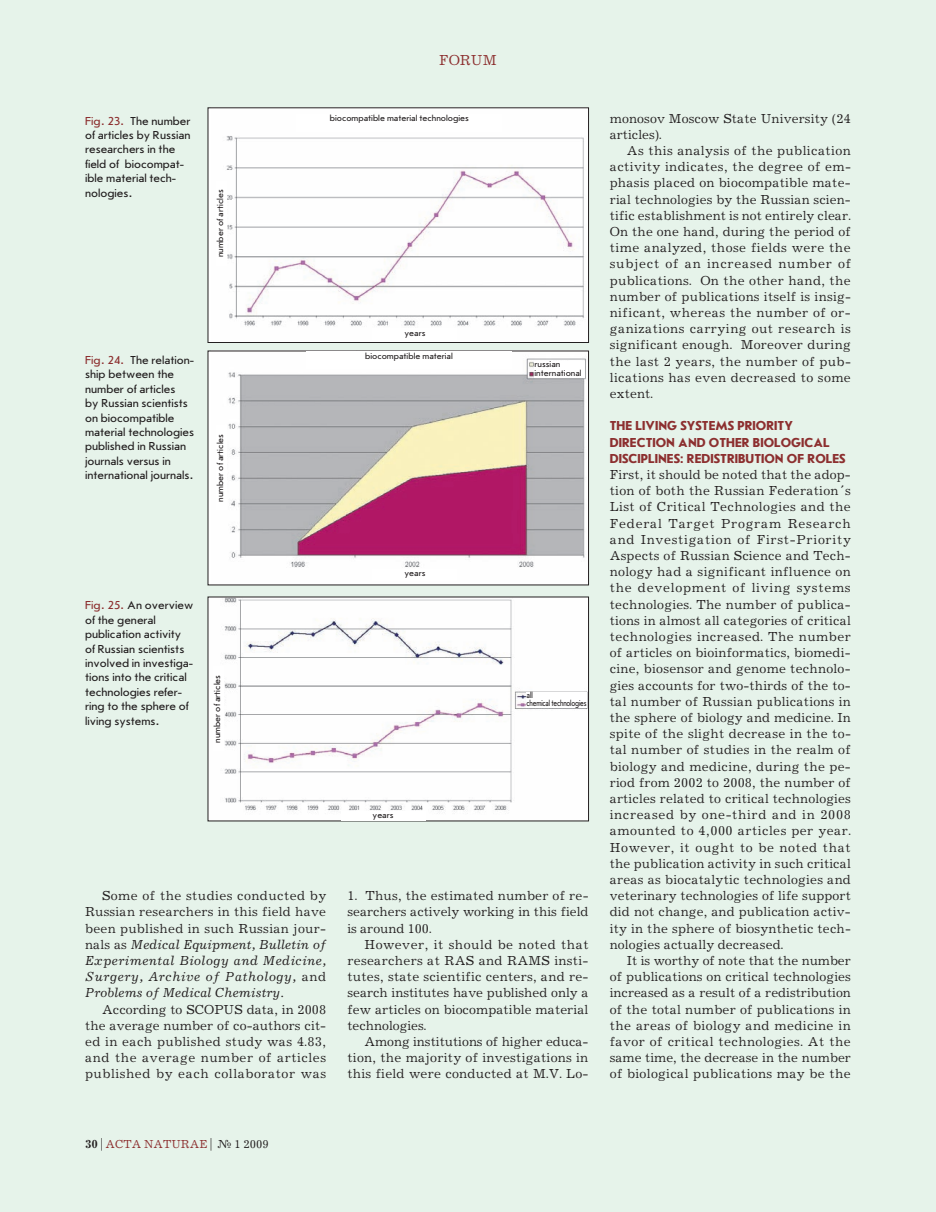
<style>
.page{position:relative;width:936px;height:1212px;background:#fff}
.page>*{position:absolute;margin:0;border:0;box-sizing:border-box;transform-origin:0 0}
.t1{font:15px "Journal C";color:#8c2f2f}
.t2{font:13.5px/16.2px "Journal C";letter-spacing:.015em;color:#231f20;text-align:justify}
.t3{font:italic 13.5px/16.2px "Journal C";letter-spacing:.01em;color:#231f20;text-align:justify}
.t4{font:700 13.5px "Journal Sans C";color:#8c2f2f}
.t5{font:12px/14.4px "Journal Sans C";color:#231f20}
.t6{font:12px "Journal C";color:#8c2f2f}
.t7{font:9px/9px "Journal Sans C";color:#231f20}
.t8{font:9px/8.2px "Journal Sans C";letter-spacing:-.025em;color:#231f20;scale:.8 1}
.s1{color:#8c2f2f}
.s2{font-style:normal}
.s3{font-family:"Newton C Pro"}
.s4{font-weight:700;color:#231f20}
.s5{color:#231f20}
</style>
<div class="page">
<div style="left:0;top:0;width:914px;height:1212px;background:#e6f3ea"></div>
<div style="left:914px;top:0;width:21px;height:1212px;background:#e6f3ea"></div>
<img style="left:211px;top:110px;width:375px;height:231px">
<div style="left:208px;top:108px;width:380px;height:235px;border:1px solid #231f20"></div>
<img style="left:212px;top:353px;width:374px;height:230px">
<img style="left:210px;top:599px;width:376px;height:220px">
<div style="left:372px;top:328px;width:85px;height:11px;background:#fff"></div>
<div style="left:340px;top:811px;width:85px;height:9px;background:#fff"></div>
<div style="left:372px;top:569px;width:85px;height:11px;background:#fff"></div>
<div style="left:216px;top:181px;width:11px;height:85px;background:#fff"></div>
<div style="left:216px;top:426px;width:11px;height:84px;background:#fff"></div>
<div style="left:213px;top:666px;width:11px;height:85px;background:#fff"></div>
<div style="left:296px;top:114px;width:206px;height:17px;background:#fff"></div>
<div style="left:306px;top:352px;width:205px;height:17px;background:#fff"></div>
<div style="left:534px;top:361px;width:50px;height:16px;background:#fff"></div>
<div style="left:526px;top:692px;width:60px;height:15px;background:#fff"></div>
<p class="t5" style="left:85px;top:114px;width:107px"><span class="s1">Fig. 23.</span> The number of articles by Russian researchers in the field of biocompat‑ ible material tech‑ nologies.</p>
<p class="t7" style="left:216px;top:257px;width:69px;rotate:-90deg">number of articles</p>
<p class="t5" style="left:85px;top:353px;width:110px"><span class="s1">Fig. 24.</span> The relation‑ ship between the number of articles<br>by Russian scientists on biocompatible material technologies published in Russian journals versus in international journals.</p>
<p class="t7" style="left:216px;top:502px;width:69px;rotate:-90deg">number of articles</p>
<p class="t5" style="left:85px;top:598px;width:110px"><span class="s1">Fig. 25.</span> An overview of the general publication activity of Russian scientists involved in investiga‑ tions into the critical technologies refer‑ ring to the sphere of living systems.</p>
<p class="t7" style="left:213px;top:743px;width:69px;rotate:-90deg">number of articles</p>
<p class="t1" style="left:439px;top:52px;width:59px">FORUM</p>
<p class="t7" style="left:330px;top:114px;width:141px">biocompatible material technologies</p>
<p class="t7" style="left:404px;top:328px;width:22px">years</p>
<p class="t7" style="left:365px;top:351px;width:89px">biocompatible material</p>
<p class="t7" style="left:534px;top:359px;width:49px">russian international</p>
<p class="t7" style="left:404px;top:569px;width:22px">years</p>
<p class="t7" style="left:372px;top:811px;width:22px">years</p>
<p class="t8" style="left:526px;top:691px;width:76px">all<br>chemical technologies</p>
<p class="t3" style="left:85px;top:888px;width:243px;text-indent:17px"><span class="s2">Some of the studies conducted by Russian researchers in this field have been published in such Russian jour&shy;nals as</span> Medical Equipment, Bulletin of Experimental Biology and Medicine, Surgery, Archive of Pathology, <span class="s2">and </span>Problems of Medical Chemistry.</p>
<p class="t2" style="left:85px;top:1001px;width:242px;text-indent:17px">According to SCOPUS data, in 2008 the average number of co-authors cit&shy;ed in each published study was 4.83, and the average number of articles published by each collaborator was</p>
<p class="t2" style="left:347px;top:888px;width:243px">1. Thus, the estimated number of re&shy;searchers actively working in this field is around 100.</p>
<p class="t2" style="left:347px;top:937px;width:243px;text-indent:17px">However, it should be noted that researchers at RAS and RAMS insti&shy;tutes, state scientific centers, and re&shy;search institutes have published only a few articles on biocompatible material technologies.</p>
<p class="t2" style="left:347px;top:1034px;width:242px;text-indent:17px">Among institutions of higher educa&shy;tion, the majority of investigations in this field were conducted at M.V. Lo-</p>
<p class="t2" style="left:609px;top:110px;width:242px">monosov Moscow State University (24 articles).</p>
<p class="t2" style="left:609px;top:143px;width:243px;text-indent:17px">As this analysis of the publication activity indicates, the degree of em&shy;phasis placed on biocompatible mate&shy;rial technologies by the Russian scien&shy;tific establishment is not entirely clear.<br>On the one hand, during the period of time analyzed, those fields were the subject of an increased number of publications. On the other hand, the number of publications itself is insig&shy;nificant, whereas the number of or&shy;ganizations carrying out research is significant enough. Moreover during the last 2 years, the number of pub&shy;lications has even decreased to some extent.</p>
<p class="t4" style="left:609px;top:419px;width:41px">THE LIVING</p>
<p class="t4" style="left:680px;top:419px;width:24px">SYSTEMS</p>
<p class="t4" style="left:737px;top:419px;width:15px">PRIORIT</p>
<p class="t4" style="left:784px;top:419px;width:10px">Y</p>
<p class="t4" style="left:609px;top:435px;width:17px">DIRECTION</p>
<p class="t4" style="left:678px;top:435px;width:10px">AND</p>
<p class="t4" style="left:709px;top:435px;width:19px">OTHER</p>
<p class="t4" style="left:753px;top:435px;width:17px">BIOLOGICAL</p>
<p class="t4" style="left:609px;top:451px;width:16px">DISCIPLINES</p>
<p class="t4" style="left:680px;top:451px;width:22px">: REDISTRIB</p>
<p class="t4" style="left:745px;top:451px;width:17px">UTION</p>
<p class="t4" style="left:787px;top:451px;width:37px">OF ROLES</p>
<p class="t2" style="left:609px;top:467px;width:243px">First, it should be noted that the adop&shy;tion of both the Russian Federation<span class="s3">´</span>s List of Critical Technologies and the Federal Target Program Research and Investigation of First-Priority Aspects of Russian Science and Tech&shy;nology had a significant influence on the development of living systems technologies. The number of publica&shy;tions in almost all categories of critical technologies increased. The number of articles on bioinformatics, biomedi&shy;cine, biosensor and genome technolo&shy;gies accounts for two-thirds of the to&shy;tal number of Russian publications in the sphere of biology and medicine. In spite of the slight decrease in the to&shy;tal number of studies in the realm of biology and medicine, during the pe&shy;riod from 2002 to 2008, the number of articles related to critical technologies increased by one-third and in 2008 amounted to 4,000 articles per year.<br>However, it ought to be noted that the publication activity in such critical areas as biocatalytic technologies and veterinary technologies of life support did not change, and publication activ&shy;ity in the sphere of biosynthetic tech&shy;nologies actually decreased.</p>
<p class="t2" style="left:609px;top:953px;width:243px;text-indent:17px">It is worthy of note that the number of publications on critical technologies increased as a result of a redistribution of the total number of publications in the areas of biology and medicine in favor of critical technologies. At the same time, the decrease in the number of biological publications may be the</p>
<p class="t6" style="left:85px;top:1137px;width:185px"><span class="s4">30</span> <span class="s5">|</span> Acta naturae <span class="s5">| № 1 2009</span></p>
</div>
